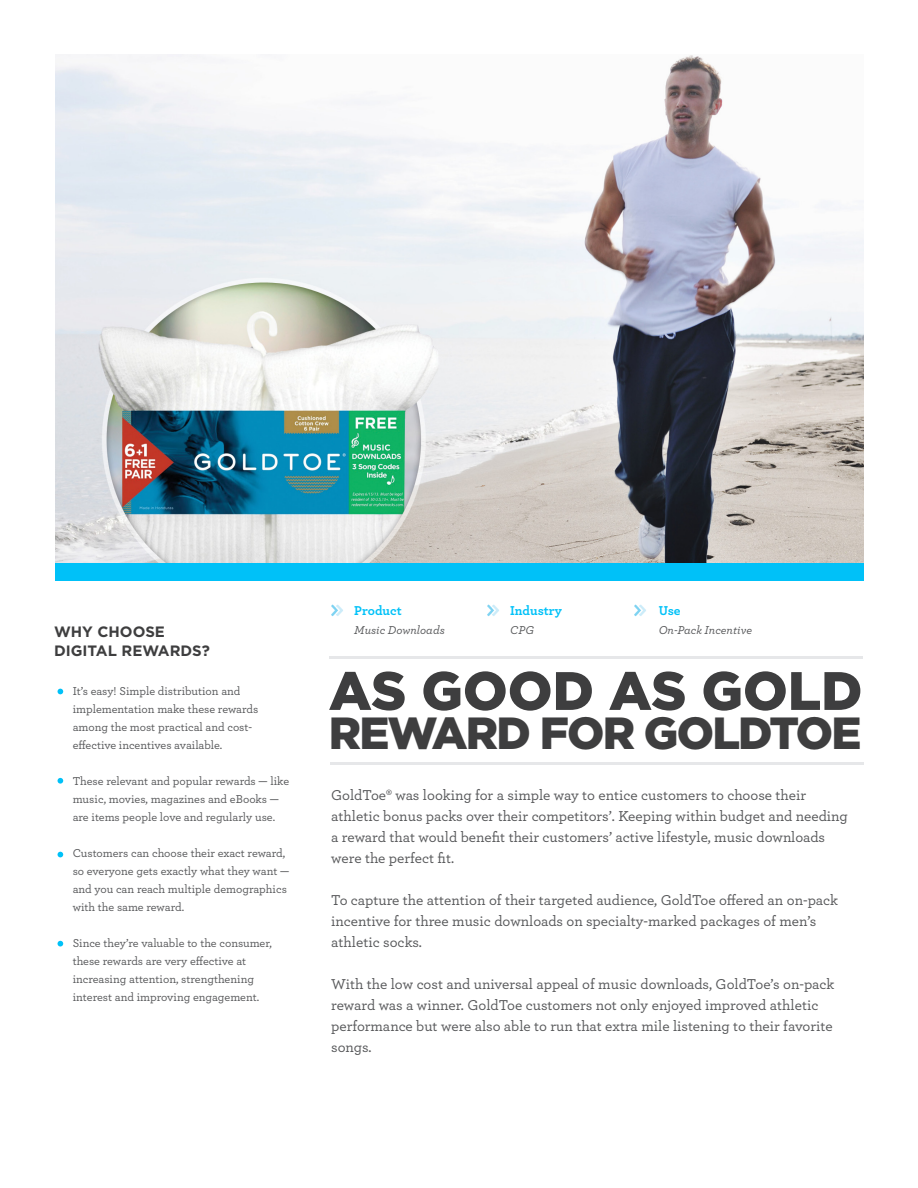
<style>
.page{position:relative;width:918px;height:1188px;background:#fff}
.page>*{position:absolute;margin:0;border:0;box-sizing:border-box;transform-origin:0 0}
.t1{font:900 54px "Gotham";color:#3e3e3f}
.t2{font:900 45px "Gotham";letter-spacing:-.04em;color:#3e3e3f}
.t3{font:500 15px/21px "Archer";color:#57585a}
.t4{font:700 15px/19.5px "Gotham";color:#3e3e3f}
.t5{font:700 13.5px "Archer";color:#00c1f8}
.t6{font:500 12px/18px "Archer";color:#57585a}
.t7{font:italic 500 12px "Archer";color:#57585a}
</style>
<div class="page">
<img style="left:55px;top:55px;width:809px;height:508px">
<div style="left:55px;top:563px;width:809px;height:18px;background:#00c1f8"></div>
<svg style="left:58px;top:689px;width:5px;height:5px"></svg>
<svg style="left:58px;top:778px;width:5px;height:6px"></svg>
<svg style="left:58px;top:852px;width:5px;height:5px"></svg>
<svg style="left:58px;top:941px;width:5px;height:5px"></svg>
<img style="left:331px;top:604px;width:12px;height:13px">
<img style="left:487px;top:604px;width:12px;height:13px">
<img style="left:634px;top:604px;width:12px;height:13px">
<hr style="left:329px;top:656px;width:534px;height:3px;background:#e6e7e9">
<hr style="left:330px;top:762px;width:534px;height:3px;background:#e6e7e9">
<p class="t4" style="left:54px;top:621px;width:157px">WHY CHOOSE<br>DIGITAL REWARDS?</p>
<p class="t6" style="left:73px;top:682px;width:187px">It’s easy! Simple distribution and implementation make these rewards among the most practical and cost&shy;effective incentives available.</p>
<p class="t6" style="left:73px;top:772px;width:218px">These relevant and popular rewards — like music, movies, magazines and eBooks — are items people love and regularly use.</p>
<p class="t6" style="left:73px;top:844px;width:218px">Customers can choose their exact reward, so everyone gets exactly what they want — and you can reach multiple demographics with the same reward.</p>
<p class="t6" style="left:73px;top:934px;width:201px">Since they’re valuable to the consumer, these rewards are very effective at increasing attention, strengthening interest and improving engagement.</p>
<p class="t5" style="left:354px;top:600px;width:49px">Product</p>
<p class="t7" style="left:354px;top:621px;width:92px">Music Downloads</p>
<p class="t5" style="left:510px;top:600px;width:53px">Industry</p>
<p class="t7" style="left:510px;top:621px;width:25px">CPG</p>
<p class="t5" style="left:659px;top:600px;width:23px">Use</p>
<p class="t7" style="left:659px;top:621px;width:95px">On-Pack Incentive</p>
<h1 class="t1" style="left:329px;top:660px;width:535px">AS GOOD AS GOLD</h1>
<h2 class="t2" style="left:329px;top:707px;width:534px">REWARD FOR GOLDTOE</h2>
<p class="t3" style="left:331px;top:784px;width:518px">GoldToe® was looking for a simple way to entice customers to choose their athletic bonus packs over their competitors’. Keeping within budget and needing a reward that would benefit their customers’ active lifestyle, music downloads were the perfect fit.</p>
<p class="t3" style="left:331px;top:889px;width:508px">To capture the attention of their targeted audience, GoldToe offered an on-pack incentive for three music downloads on specialty-marked packages of men’s athletic socks.</p>
<p class="t3" style="left:331px;top:973px;width:505px">With the low cost and universal appeal of music downloads, GoldToe’s on-pack reward was a winner. GoldToe customers not only enjoyed improved athletic performance but were also able to run that extra mile listening to their favorite songs.</p>
</div>
